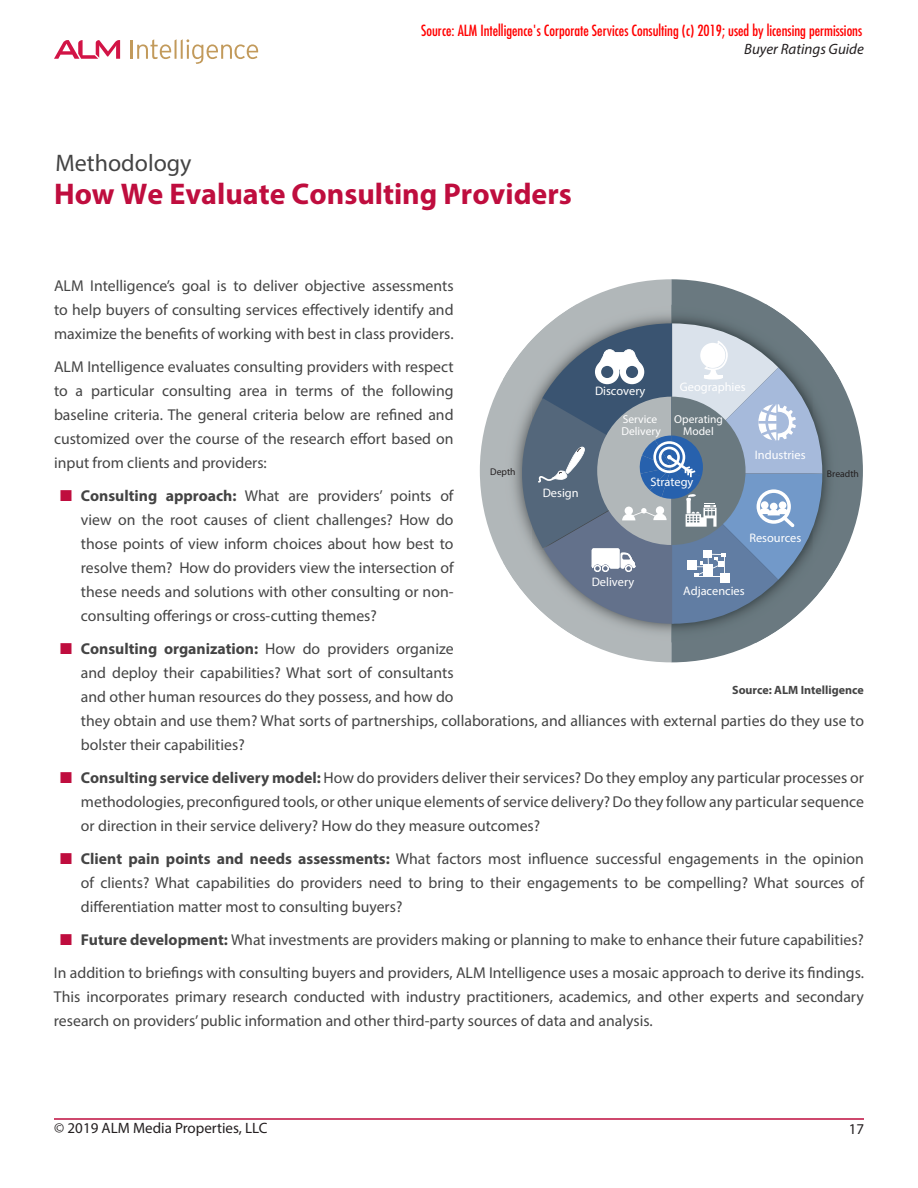
<style>
.page{position:relative;width:918px;height:1188px;background:#fff}
.page>*{position:absolute;margin:0;border:0;box-sizing:border-box;transform-origin:0 0}
.t1{font:700 30px "Myriad Pro";color:#bf0d3e}
.t2{font:24px "Myriad Pro";color:#444}
.t3{font:15.75px/24px "Myriad Pro";color:#444;text-align:justify}
.t4{font:condensed 15px "Futura";color:#f00}
.t5{font:15px "Myriad Pro";color:#231f20}
.t6{font:italic 15px "Myriad Pro";color:#231f20}
.t7{font:12.3px "Myriad Pro";color:#fff}
.t8{font:700 12px "Myriad Pro";color:#444}
.t9{font:11.4px/11.4px "Myriad Pro";color:#fff}
.t10{font:9.75px "Myriad Pro";color:#231f20}
.s1{color:#bf0d3e}
.s2{font-weight:700}
</style>
<div class="page">
<svg style="left:480px;top:279px;width:191px;height:383px"></svg>
<svg style="left:671px;top:279px;width:192px;height:383px"></svg>
<img style="left:503px;top:305px;width:28px;height:18px">
<img style="left:813px;top:305px;width:28px;height:30px">
<img style="left:822px;top:335px;width:19px;height:6px">
<img style="left:503px;top:624px;width:28px;height:18px">
<img style="left:813px;top:600px;width:28px;height:42px">
<img style="left:531px;top:305px;width:282px;height:337px">
<img style="left:822px;top:341px;width:19px;height:259px">
<svg style="left:503px;top:323px;width:319px;height:301px;background:#8797a9"></svg>
<svg style="left:131px;top:39px;width:127px;height:25px"></svg>
<svg style="left:54px;top:40px;width:66px;height:19px"></svg>
<hr style="left:54px;top:1118px;width:810px;height:2px;background:#bf0d3e">
<p class="t4" style="left:421px;top:21px;width:443px">Source: ALM Intelligence's Corporate Services Consulting (c) 2019; used by licensing permissions</p>
<h2 class="t2" style="left:55px;top:148px;width:138px">Methodology</h2>
<h1 class="t1" style="left:54px;top:174px;width:519px">How We Evaluate Consulting Providers</h1>
<p class="t6" style="left:744px;top:40px;width:121px">Buyer Ratings Guide</p>
<p class="t3" style="left:54px;top:273px;width:401px">ALM Intelligence’s goal is to deliver objective assessments to help buyers of consulting services effectively identify and maximize the benefits of working with best in class providers.</p>
<p class="t3" style="left:54px;top:354px;width:401px">ALM Intelligence evaluates consulting providers with respect to a particular consulting area in terms of the following baseline criteria. The general criteria below are refined and customized over the course of the research effort based on input from clients and providers:</p>
<p class="t3" style="left:81px;top:483px;width:374px;text-indent:-21px"><span class="s1">■</span> <span class="s2">Consulting approach:</span> What are providers’ points of view on the root causes of client challenges? How do those points of view inform choices about how best to resolve them? How do providers view the intersection of these needs and solutions with other consulting or non&shy;consulting offerings or cross-cutting themes?</p>
<p class="t3" style="left:81px;top:636px;width:785px;text-align:left;text-indent:-21px"><span class="s1">■</span> <span class="s2">Consulting organization:</span> How do providers organize<br>and deploy their capabilities? What sort of consultants<br>and other human resources do they possess, and how do<br>they obtain and use them? What sorts of partnerships, collaborations, and alliances with external parties do they use to bolster their capabilities?</p>
<p class="t3" style="left:81px;top:765px;width:785px;text-indent:-21px"><span class="s1">■</span> <span class="s2">Consulting service delivery model:</span> How do providers deliver their services? Do they employ any particular processes or methodologies, preconfigured tools, or other unique elements of service delivery? Do they follow any particular sequence or direction in their service delivery? How do they measure outcomes?</p>
<p class="t3" style="left:81px;top:846px;width:785px;text-indent:-21px"><span class="s1">■</span> <span class="s2">Client pain points and needs assessments:</span> What factors most influence successful engagements in the opinion of clients? What capabilities do providers need to bring to their engagements to be compelling? What sources of differentiation matter most to consulting buyers?</p>
<p class="t3" style="left:54px;top:923px;width:812px;line-height:33px;text-align:center"><span class="s1">■</span> <span class="s2">Future development:</span> What investments are providers making or planning to make to enhance their future capabilities?<br>In addition to briefings with consulting buyers and providers, ALM Intelligence uses a mosaic approach to derive its findings.</p>
<p class="t3" style="left:54px;top:984px;width:811px">This incorporates primary research conducted with industry practitioners, academics, and other experts and secondary research on providers’ public information and other third-party sources of data and analysis.</p>
<p class="t7" style="left:595px;top:383px;width:52px">Discovery</p>
<p class="t7" style="left:680px;top:379px;width:67px">Geographies</p>
<p class="t9" style="left:621px;top:414px;width:41px">Service<br>Delivery</p>
<p class="t7" style="left:650px;top:474px;width:44px">Strategy</p>
<p class="t9" style="left:674px;top:414px;width:50px;text-align:center">Operating<br>Model</p>
<p class="t7" style="left:755px;top:448px;width:52px">Industries</p>
<p class="t10" style="left:490px;top:466px;width:27px">Depth</p>
<p class="t10" style="left:827px;top:468px;width:34px">Breadth</p>
<p class="t7" style="left:543px;top:485px;width:37px">Design</p>
<p class="t7" style="left:749px;top:530px;width:53px">Resources</p>
<p class="t7" style="left:592px;top:575px;width:44px">Delivery</p>
<p class="t7" style="left:683px;top:583px;width:63px">Adjacencies</p>
<p class="t8" style="left:732px;top:682px;width:133px">Source: ALM Intelligence</p>
<p class="t5" style="left:54px;top:1119px;width:215px">© 2019 ALM Media Properties, LLC</p>
<p class="t5" style="left:849px;top:1120px;width:17px">17</p>
</div>
